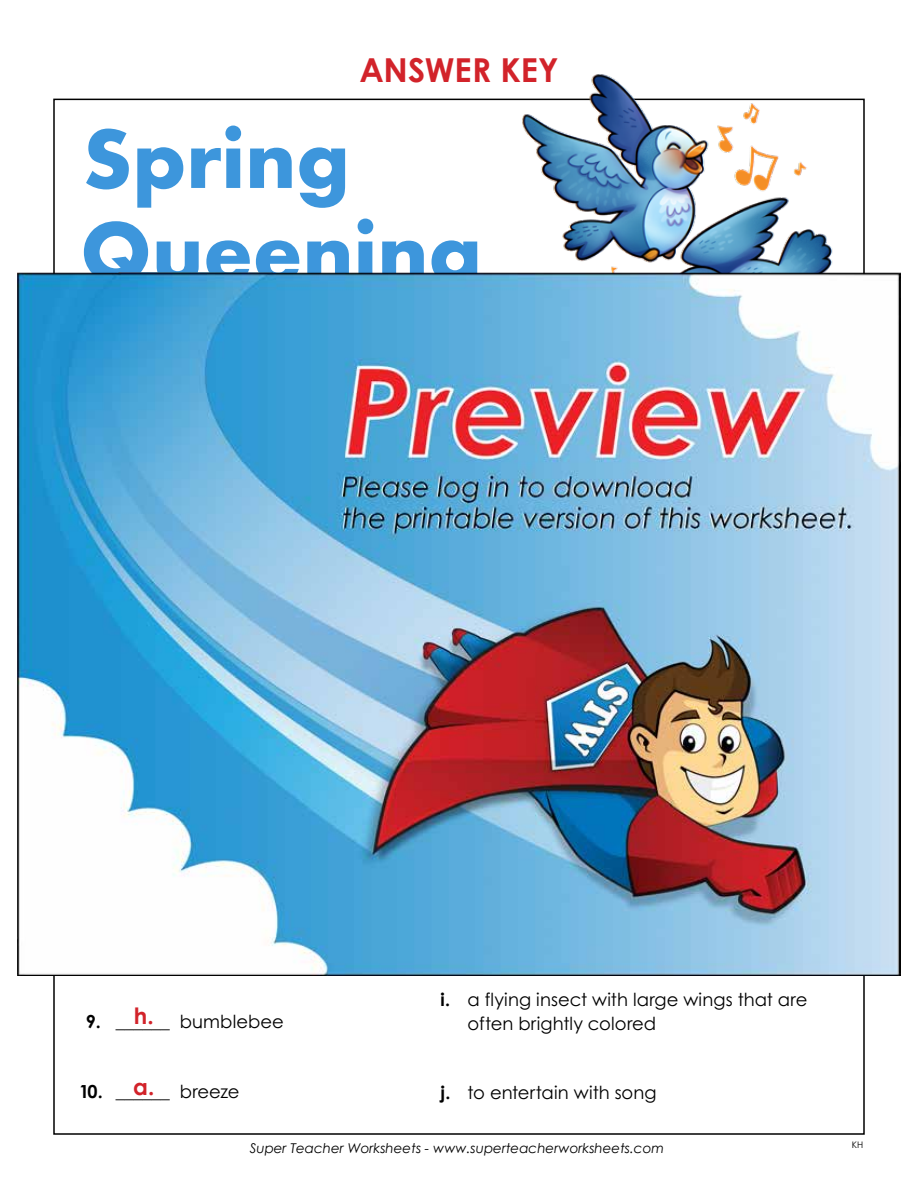
<style>
.page{position:relative;width:918px;height:1188px;background:#fff}
.page>*{position:absolute;margin:0;border:0;box-sizing:border-box;transform-origin:0 0}
.t1{font:700 87px/93px "Aharoni";color:#3d96dc}
.t2{font:700 33px "Century Gothic 2";letter-spacing:-.005em;color:#d2232a}
.t3{font:700 22.5px "Century STW4";color:#d2232a}
.t4{font:18px/24px "Century STW4";color:#000}
.t5{font:italic 13.5px "Century Gothic 2";color:#000}
.t6{font:9px "Century Gothic 2";color:#000}
.s1{font-weight:700}
</style>
<div class="page">
<img style="left:521px;top:74px;width:344px;height:198px">
<img style="left:17px;top:272px;width:884px;height:704px">
<h2 class="t2" style="left:359px;top:45px;width:201px">ANSWER KEY</h2>
<h1 class="t1" style="left:80px;top:120px;width:403px">Spring<br>Queening</h1>
<p class="t3" style="left:134px;top:999px;width:21px">h.</p>
<p class="t4" style="left:86px;top:1009px;width:199px"><span class="s1">9.</span> ______ bumblebee</p>
<p class="t3" style="left:133px;top:1070px;width:23px">a.</p>
<p class="t4" style="left:79px;top:1080px;width:162px"><span class="s1">10.</span> ______ breeze</p>
<p class="t4" style="left:468px;top:988px;width:341px;text-indent:-27px"><span class="s1">i.</span> a flying insect with large wings that are often brightly colored</p>
<p class="t4" style="left:441px;top:1080px;width:218px"><span class="s1">j.</span> to entertain with song</p>
<p class="t5" style="left:250px;top:1139px;width:416px">Super Teacher Worksheets - www.superteacherworksheets.com</p>
<p class="t6" style="left:852px;top:1138px;width:13px">KH</p>
</div>
